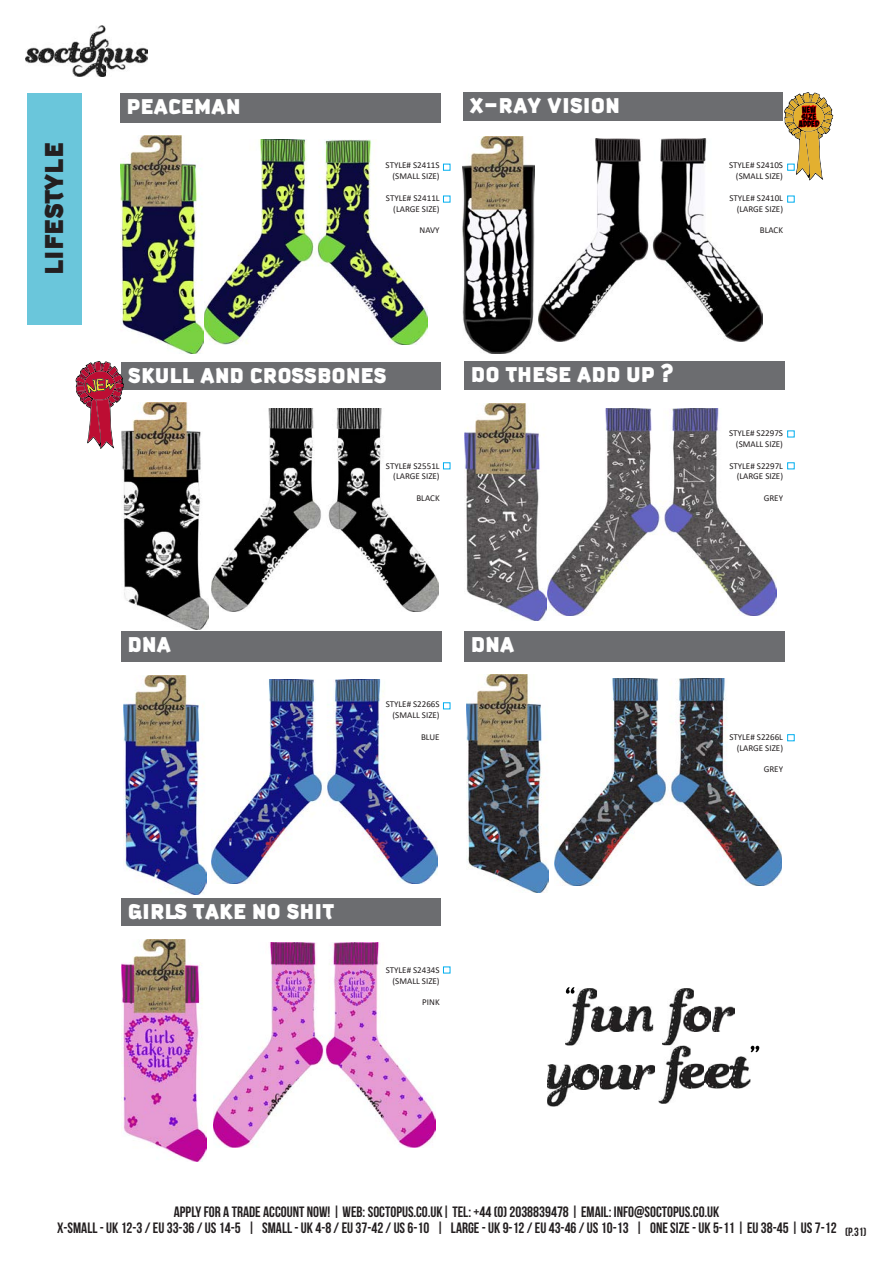
<style>
.page{position:relative;width:893px;height:1263px;background:#fff}
.page>*{position:absolute;margin:0;border:0;box-sizing:border-box;transform-origin:0 0}
.t1{font:900 34.5px "Kautiva Pro";color:#231f20}
.t2{font:900 28.5px "Kautiva Pro";color:#fff}
.t3{font:700 15px/16.4px "Bebas Neue";color:#231f20}
.t4{font:9px "Calibri";color:#231f20}
.t5{font:9px/7.2px "Bada Boom Pro BB";color:#000;text-align:center}
</style>
<div class="page">
<img style="left:26px;top:26px;width:122px;height:50px">
<img style="left:211px;top:408px;width:228px;height:204px">
<img style="left:122px;top:402px;width:86px;height:228px">
<img style="left:212px;top:679px;width:225px;height:205px">
<div style="left:121px;top:631px;width:320px;height:31px;background:#6c6d70"></div>
<div style="left:464px;top:631px;width:321px;height:31px;background:#6c6d70"></div>
<img style="left:123px;top:675px;width:83px;height:220px">
<img style="left:548px;top:408px;width:228px;height:207px">
<img style="left:554px;top:678px;width:228px;height:207px">
<div style="left:464px;top:361px;width:321px;height:28px;background:#6c6d70"></div>
<img style="left:466px;top:674px;width:83px;height:219px">
<img style="left:465px;top:404px;width:81px;height:216px">
<div style="left:27px;top:93px;width:55px;height:232px;background:#6ac6db"></div>
<img style="left:539px;top:139px;width:223px;height:202px">
<div style="left:463px;top:93px;width:320px;height:28px;background:#6c6d70"></div>
<img style="left:462px;top:137px;width:73px;height:217px">
<img style="left:203px;top:139px;width:224px;height:205px">
<div style="left:120px;top:93px;width:320px;height:29px;background:#6c6d70"></div>
<img style="left:121px;top:135px;width:82px;height:218px">
<div style="left:122px;top:362px;width:319px;height:28px;background:#6c6d70"></div>
<img style="left:214px;top:943px;width:222px;height:204px">
<img style="left:122px;top:940px;width:84px;height:221px">
<div style="left:122px;top:898px;width:319px;height:27px;background:#6c6d70"></div>
<svg style="left:76px;top:361px;width:48px;height:88px"></svg>
<svg style="left:784px;top:92px;width:49px;height:88px"></svg>
<img style="left:547px;top:1064px;width:25px;height:43px">
<img style="left:636px;top:1065px;width:19px;height:24px">
<img style="left:600px;top:1065px;width:33px;height:24px">
<img style="left:633px;top:1065px;width:3px;height:24px">
<img style="left:573px;top:1065px;width:25px;height:24px">
<img style="left:712px;top:1006px;width:22px;height:25px">
<img style="left:694px;top:1006px;width:16px;height:25px">
<img style="left:662px;top:988px;width:32px;height:57px">
<img style="left:597px;top:1006px;width:56px;height:26px">
<svg style="left:626px;top:1006px;width:1px;height:25px"></svg>
<img style="left:565px;top:988px;width:32px;height:57px">
<svg style="left:566px;top:987px;width:8px;height:7px"></svg>
<img style="left:733px;top:1056px;width:17px;height:32px">
<img style="left:690px;top:1064px;width:15px;height:24px">
<img style="left:707px;top:1064px;width:26px;height:24px">
<img style="left:705px;top:1071px;width:2px;height:14px">
<img style="left:659px;top:1045px;width:31px;height:59px">
<svg style="left:751px;top:1046px;width:8px;height:6px"></svg>
<div style="left:443px;top:196px;width:7px;height:6px;border:1px solid #00aeef"></div>
<div style="left:443px;top:164px;width:7px;height:7px;border:1px solid #00aeef"></div>
<div style="left:787px;top:164px;width:8px;height:7px;border:1px solid #00aeef"></div>
<div style="left:443px;top:462px;width:7px;height:7px;border:1px solid #00aeef"></div>
<div style="left:787px;top:462px;width:8px;height:7px;border:1px solid #00aeef"></div>
<div style="left:443px;top:702px;width:7px;height:7px;border:1px solid #00aeef"></div>
<div style="left:787px;top:734px;width:8px;height:7px;border:1px solid #00aeef"></div>
<div style="left:443px;top:966px;width:7px;height:7px;border:1px solid #00aeef"></div>
<p class="t1" style="left:30px;top:275px;width:133px;rotate:-90deg">LIFESTYLE</p>
<p class="t2" style="left:127px;top:86px;width:116px">PEACEMAN</p>
<p class="t2" style="left:470px;top:86px;width:152px">X-RAY VISION</p>
<p class="t5" style="left:799px;top:106px;width:22px">NEW<br>SIZE<br>ADDED</p>
<p class="t4" style="left:386px;top:159px;width:56px">STYLE# S2411S</p>
<p class="t4" style="left:393px;top:170px;width:49px">(SMALL SIZE)</p>
<p class="t4" style="left:386px;top:191px;width:55px">STYLE# S2411L</p>
<p class="t4" style="left:393px;top:202px;width:48px">(LARGE SIZE)</p>
<p class="t4" style="left:420px;top:224px;width:22px">NAVY</p>
<p class="t4" style="left:729px;top:159px;width:56px">STYLE# S2410S</p>
<p class="t4" style="left:736px;top:170px;width:49px">(SMALL SIZE)</p>
<p class="t4" style="left:729px;top:191px;width:55px">STYLE# S2410L</p>
<p class="t4" style="left:737px;top:202px;width:48px">(LARGE SIZE)</p>
<p class="t4" style="left:760px;top:224px;width:25px">BLACK</p>
<p class="t2" style="left:128px;top:356px;width:260px">SKULL AND CROSSBONES</p>
<p class="t2" style="left:471px;top:354px;width:205px">DO THESE ADD UP ?</p>
<p class="t4" style="left:386px;top:459px;width:55px">STYLE# S2551L</p>
<p class="t4" style="left:393px;top:470px;width:48px">(LARGE SIZE)</p>
<p class="t4" style="left:416px;top:492px;width:25px">BLACK</p>
<p class="t4" style="left:729px;top:427px;width:55px">STYLE# S2297S</p>
<p class="t4" style="left:736px;top:438px;width:49px">(SMALL SIZE)</p>
<p class="t4" style="left:729px;top:459px;width:55px">STYLE# S2297L</p>
<p class="t4" style="left:737px;top:470px;width:48px">(LARGE SIZE)</p>
<p class="t4" style="left:764px;top:492px;width:21px">GREY</p>
<p class="t2" style="left:127px;top:624px;width:45px">DNA</p>
<p class="t2" style="left:471px;top:624px;width:45px">DNA</p>
<p class="t4" style="left:386px;top:698px;width:55px">STYLE# S2266S</p>
<p class="t4" style="left:393px;top:709px;width:49px">(SMALL SIZE)</p>
<p class="t4" style="left:421px;top:730px;width:20px">BLUE</p>
<p class="t4" style="left:729px;top:730px;width:55px">STYLE# S2266L</p>
<p class="t4" style="left:737px;top:741px;width:48px">(LARGE SIZE)</p>
<p class="t4" style="left:764px;top:763px;width:21px">GREY</p>
<p class="t2" style="left:128px;top:891px;width:208px">GIRLS TAKE NO SHIT</p>
<p class="t4" style="left:386px;top:963px;width:55px">STYLE# S2434S</p>
<p class="t4" style="left:393px;top:974px;width:49px">(SMALL SIZE)</p>
<p class="t4" style="left:422px;top:996px;width:19px">PINK</p>
<p class="t3" style="left:57px;top:1203px;width:811px;text-indent:117px">APPLY FOR A TRADE ACCOUNT NOW! | WEB: SOCTOPUS.CO.UK| TEL: +44 (0) 2038839478 | EMAIL: INFO@SOCTOPUS.CO.UK<br>X-SMALL - UK 12-3 / EU 33-36 / US 14-5 | SMALL - UK 4-8 / EU 37-42 / US 6-10 | LARGE - UK 9-12 / EU 43-46 / US 10-13 | ONE SIZE - UK 5-11 | EU 38-45 | US 7-12 <sub>(P.31)</sub></p>
</div>
